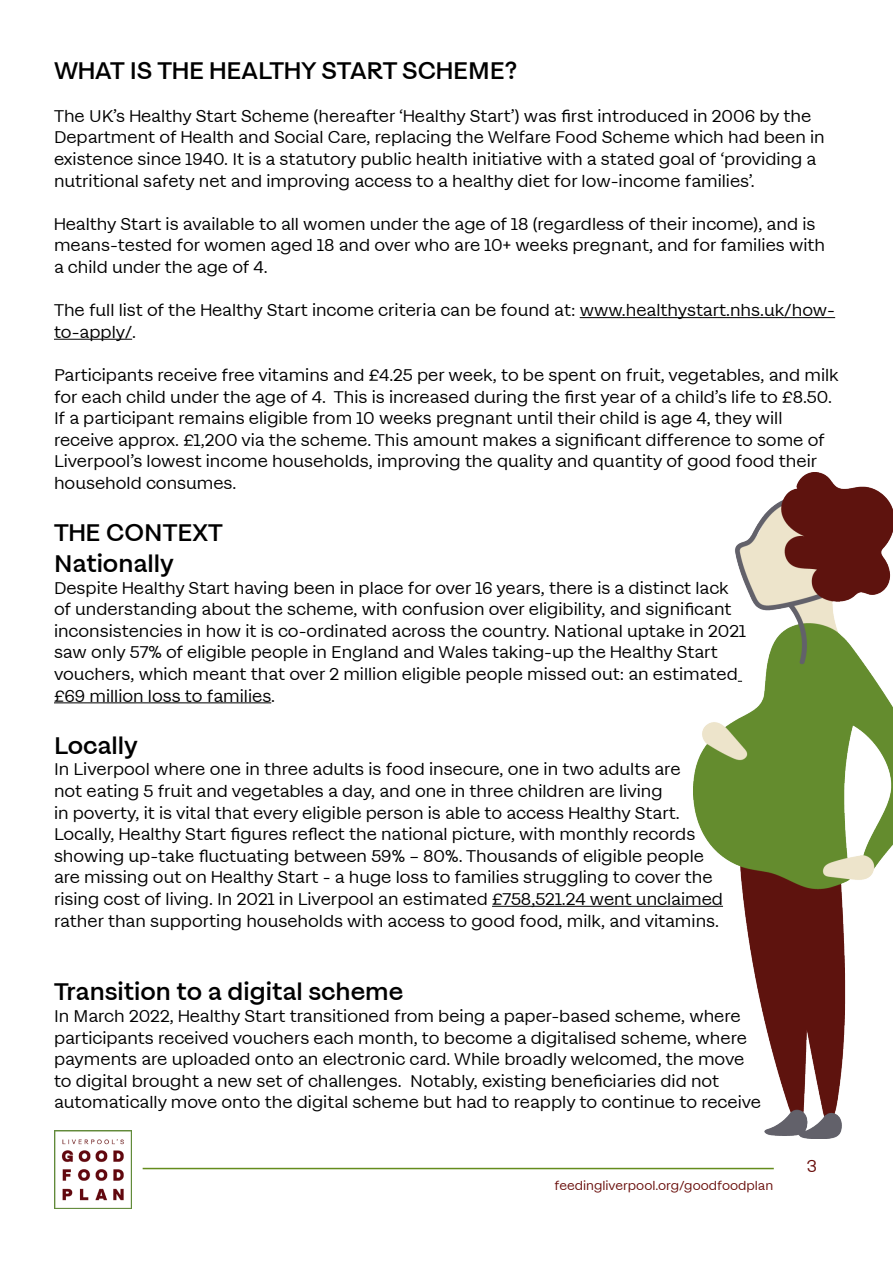
<style>
.page{position:relative;width:893px;height:1263px;background:#fff}
.page>*{position:absolute;margin:0;border:0;box-sizing:border-box;transform-origin:0 0}
.Titles{font:600 25.5px "Magazine Grotesque";color:#000}
.Paragraph_Style_3{font:18px/21.6px "Magazine Grotesque";color:#000}
.t1{font:18px "Magazine Grotesque";color:#690e0b}
.t2{font:13.5px "Magazine Grotesque";color:#690e0b}
</style>
<div class="page">
<hr style="left:580px;top:317px;width:255px;height:1px;background:#000">
<hr style="left:54px;top:339px;width:78px;height:1px;background:#000">
<hr style="left:54px;top:702px;width:217px;height:1px;background:#000">
<hr style="left:492px;top:906px;width:231px;height:1px;background:#000">
<img style="left:54px;top:1130px;width:78px;height:78px">
<hr style="left:143px;top:1168px;width:631px;height:1px;background:#648c1c">
<img style="left:693px;top:473px;width:200px;height:666px">
<p class="Titles" style="left:54px;top:56px;width:464px">WHAT IS THE HEALTHY START SCHEME?</p>
<p class="Paragraph_Style_3" style="left:54px;top:106px;width:772px">The UK’s Healthy Start Scheme (hereafter ‘Healthy Start’) was first introduced in 2006 by the Department of Health and Social Care, replacing the Welfare Food Scheme which had been in existence since 1940. It is a statutory public health initiative with a stated goal of ‘providing a nutritional safety net and improving access to a healthy diet for low-income families’.</p>
<p class="Paragraph_Style_3" style="left:54px;top:214px;width:772px">Healthy Start is available to all women under the age of 18 (regardless of their income), and is means-tested for women aged 18 and over who are 10+ weeks pregnant, and for families with a child under the age of 4.</p>
<p class="Paragraph_Style_3" style="left:54px;top:300px;width:783px">The full list of the Healthy Start income criteria can be found at: www.healthystart.nhs.uk/how&shy;to-apply/.</p>
<p class="Paragraph_Style_3" style="left:54px;top:365px;width:786px">Participants receive free vitamins and £4.25 per week, to be spent on fruit, vegetables, and milk for each child under the age of 4. This is increased during the first year of a child’s life to £8.50.</p>
<p class="Paragraph_Style_3" style="left:54px;top:408px;width:772px">If a participant remains eligible from 10 weeks pregnant until their child is age 4, they will receive approx. £1,200 via the scheme. This amount makes a significant difference to some of Liverpool’s lowest income households, improving the quality and quantity of good food their household consumes.</p>
<p class="Titles" style="left:54px;top:519px;width:170px">THE CONTEXT</p>
<p class="Titles" style="left:54px;top:549px;width:121px">Nationally</p>
<p class="Paragraph_Style_3" style="left:54px;top:577px;width:694px">Despite Healthy Start having been in place for over 16 years, there is a distinct lack of understanding about the scheme, with confusion over eligibility, and significant inconsistencies in how it is co-ordinated across the country. National uptake in 2021 saw only 57% of eligible people in England and Wales taking-up the Healthy Start vouchers, which meant that over 2 million eligible people missed out: an estimated £69 million loss to families.</p>
<p class="Titles" style="left:54px;top:731px;width:85px">Locally</p>
<p class="Paragraph_Style_3" style="left:54px;top:759px;width:670px">In Liverpool where one in three adults is food insecure, one in two adults are<br>not eating 5 fruit and vegetables a day, and one in three children are living<br>in poverty, it is vital that every eligible person is able to access Healthy Start.<br>Locally, Healthy Start figures reflect the national picture, with monthly records showing up-take fluctuating between 59% – 80%. Thousands of eligible people are missing out on Healthy Start - a huge loss to families struggling to cover the rising cost of living. In 2021 in Liverpool an estimated £758,521.24 went unclaimed rather than supporting households with access to good food, milk, and vitamins.</p>
<p class="Titles" style="left:54px;top:978px;width:351px">Transition to a digital scheme</p>
<p class="Paragraph_Style_3" style="left:54px;top:1006px;width:709px">In March 2022, Healthy Start transitioned from being a paper-based scheme, where participants received vouchers each month, to become a digitalised scheme, where payments are uploaded onto an electronic card. While broadly welcomed, the move to digital brought a new set of challenges. Notably, existing beneficiaries did not automatically move onto the digital scheme but had to reapply to continue to receive</p>
<p class="t2" style="left:554px;top:1178px;width:220px">feedingliverpool.org/goodfoodplan</p>
<p class="t1" style="left:807px;top:1156px;width:12px">3</p>
</div>
